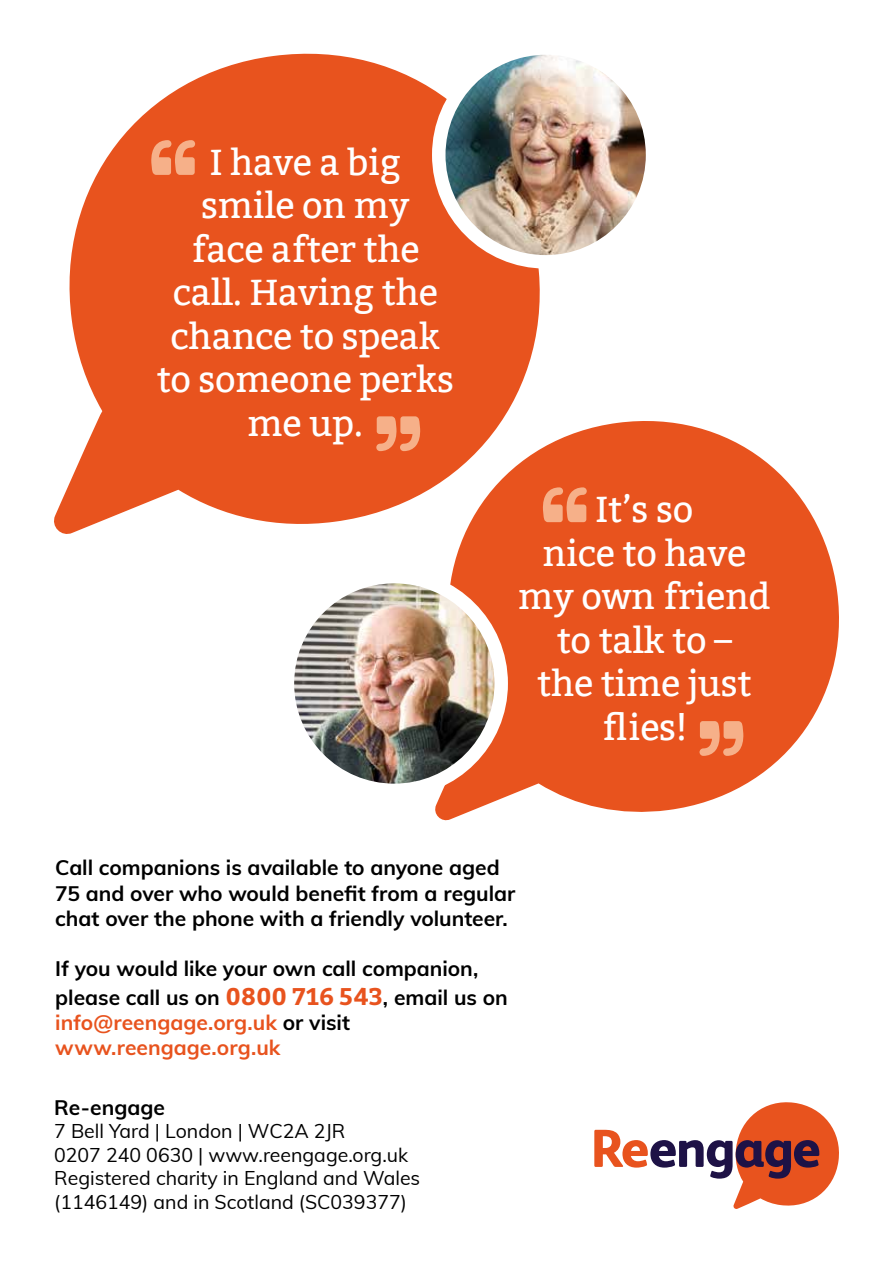
<style>
.page{position:relative;width:893px;height:1263px;background:#fff}
.page>*{position:absolute;margin:0;border:0;box-sizing:border-box;transform-origin:0 0}
.t1{font:36px/43.5px "Bitter";letter-spacing:-.01em;color:#fff;text-align:center}
.t2{font:700 21px/25.2px "Muli";color:#000}
.t3{font:700 21px/25.2px "Muli";color:#e8531e}
.t4{font:19.5px/23.4px "Muli";color:#000}
.s1{font-family:"Bitter";font-size:24px;color:#e8531e}
.s2{color:#000}
</style>
<div class="page">
<svg style="left:54px;top:53px;width:486px;height:481px;fill:#e8531e"></svg>
<svg style="left:151px;top:140px;width:44px;height:35px"></svg>
<svg style="left:376px;top:416px;width:44px;height:35px"></svg>
<svg style="left:432px;top:408px;width:407px;height:413px;fill:#e8531e"></svg>
<svg style="left:543px;top:487px;width:44px;height:35px"></svg>
<svg style="left:699px;top:721px;width:45px;height:35px"></svg>
<img style="left:439px;top:53px;width:205px;height:209px">
<div style="left:432px;top:41px;width:227px;height:228px;border:14px solid #fff;border-radius:50%"></div>
<img style="left:287px;top:577px;width:214px;height:213px;border-radius:107px">
<div style="left:281px;top:570px;width:227px;height:227px;border:14px solid #fff;border-radius:50%"></div>
<svg style="left:594px;top:1102px;width:245px;height:107px"></svg>
<h1 class="t1" style="left:157px;top:141px;width:299px">I have a big<br>smile on my<br>face after the call. Having the chance to speak to someone perks me up.</h1>
<h1 class="t1" style="left:518px;top:488px;width:254px">It’s so<br>nice to have my own friend to talk to –<br>the time just flies!</h1>
<p class="t2" style="left:55px;top:854px;width:462px">Call companions is available to anyone aged<br>75 and over who would benefit from a regular chat over the phone with a friendly volunteer.</p>
<p class="t2" style="left:55px;top:953px;width:454px;line-height:28.8px">If you would like your own call companion, please call us on <span class="s1">0800 716 543</span>, email us on</p>
<p class="t3" style="left:55px;top:1009px;width:296px">info@reengage.org.uk <span class="s2">or visit </span>www.reengage.org.uk</p>
<p class="t2" style="left:54px;top:1094px;width:112px">Re-engage</p>
<p class="t4" style="left:54px;top:1119px;width:368px">7 Bell Yard | London | WC2A 2JR<br>0207 240 0630 | www.reengage.org.uk Registered charity in England and Wales (1146149) and in Scotland (SC039377)</p>
</div>
